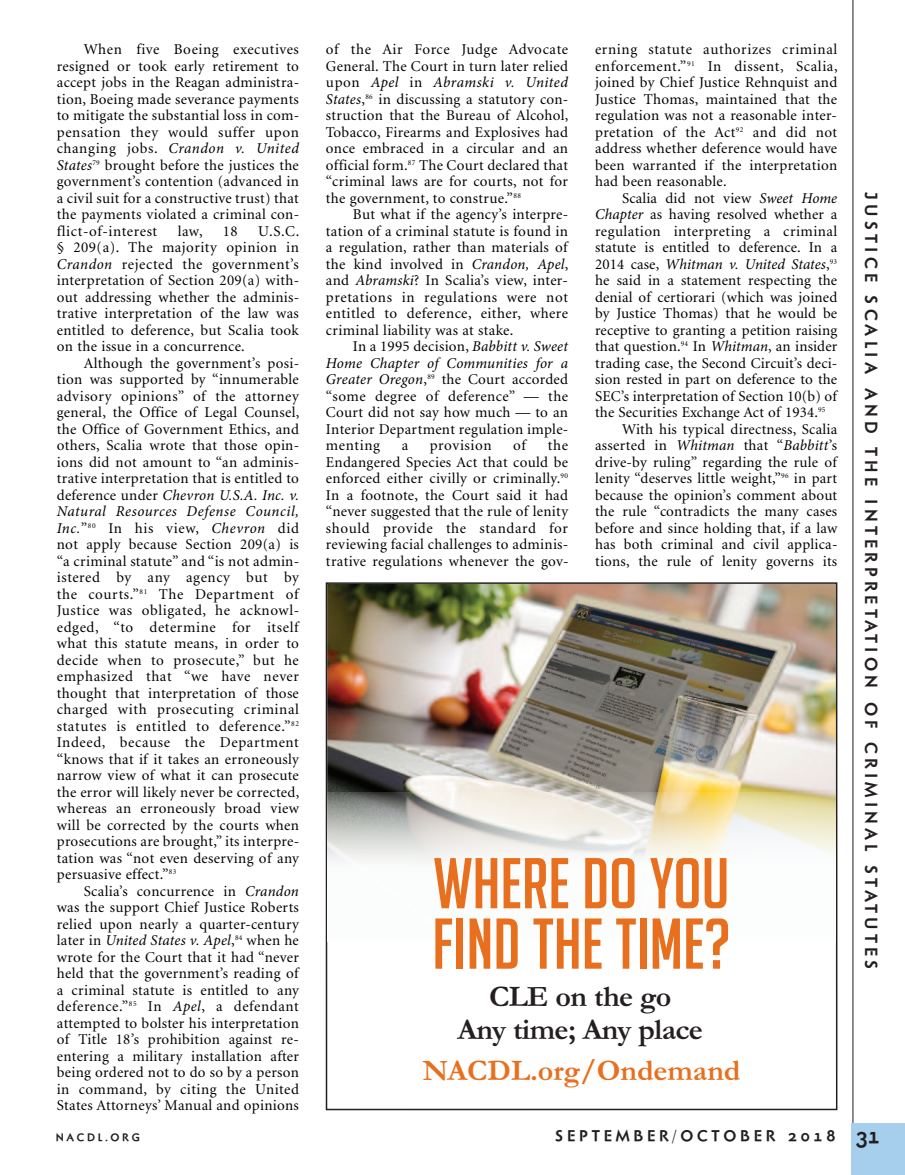
<style>
.page{position:relative;width:905px;height:1175px;background:#fff}
.page>*{position:absolute;margin:0;border:0;box-sizing:border-box;transform-origin:0 0}
.t1{font:69.9px/60.4px "Big Noodle Titling";color:#e86f1e}
.t2{font:700 30px/33px "Garamond";letter-spacing:-.02em;color:#231f20;text-align:center}
.t3{font:700 30px "Garamond";color:#e86f1e}
.t4{font:700 21px "Naniara";color:#231f20;scale:.95 1}
.t5{font:700 16.5px "Naniara";letter-spacing:.25em;color:#231f20}
.t6{font:15px/16.5px "Minion";letter-spacing:.015em;color:#000;text-align:justify}
.t7{font:italic 15px/16.5px "Minion Pro";letter-spacing:.015em;color:#000}
.t8{font:700 15px "Naniara";letter-spacing:.25em;color:#231f20}
.t9{font:15px "Minion";letter-spacing:.04em;color:#000}
.t10{font:700 10.5px "Naniara";letter-spacing:.25em;color:#231f20}
.s1{font-family:"Minion";font-style:normal}
.s2{font-family:"Minion Pro";font-style:italic}
</style>
<div class="page">
<svg style="left:852px;top:0;width:2px;height:1123px;background:#908e8e"></svg>
<div style="left:851px;top:1123px;width:53px;height:51px;background:#a6ceed"></div>
<img style="left:329px;top:585px;width:505px;height:207px">
<div style="left:326px;top:582px;width:511px;height:528px;border:2px solid #231f20"></div>
<svg style="left:327px;top:792px;width:509px;height:149px"></svg>
<p class="t6" style="left:57px;top:42px;width:244px;text-indent:27px">When five Boeing executives resigned or took early retirement to accept jobs in the Reagan administra&shy;tion, Boeing made severance payments to mitigate the substantial loss in com&shy;pensation they would suffer upon</p>
<p class="t7" style="left:57px;top:141px;width:243px"><span class="s1">changing jobs.</span> Crandon v. United</p>
<p class="t6" style="left:57px;top:158px;width:244px"><span class="s2">States</span><sup>79</sup> brought before the justices the government’s contention (advanced in a civil suit for a constructive trust) that the payments violated a criminal con&shy;flict-of-interest</p>
<p class="t6" style="left:178px;top:224px;width:26px">law,</p>
<p class="t6" style="left:223px;top:224px;width:16px">18</p>
<p class="t6" style="left:57px;top:224px;width:244px;text-indent:201px">U.S.C. § 209(a). The majority opinion in <span class="s2">Crandon</span> rejected the government’s interpretation of Section 209(a) with&shy;out addressing whether the adminis&shy;trative interpretation of the law was entitled to deference, but Scalia took on the issue in a concurrence.</p>
<p class="t6" style="left:57px;top:356px;width:244px;text-indent:27px">Although the government’s posi&shy;tion was supported by “innumerable advisory opinions” of the attorney general, the Office of Legal Counsel, the Office of Government Ethics, and others, Scalia wrote that those opin&shy;ions did not amount to “an adminis&shy;trative interpretation that is entitled to</p>
<p class="t7" style="left:57px;top:488px;width:244px"><span class="s1">deference under</span> Chevron U.S.A. Inc. v.<br>Natural Resources Defense Council,</p>
<p class="t6" style="left:57px;top:521px;width:244px"><span class="s2">Inc.</span>”<sup>80</sup> In his view, <span class="s2">Chevron</span> did not apply because Section 209(a) is “a criminal statute” and “is not admin&shy;istered by any agency but by the courts.”<sup>81</sup> The Department of Justice was obligated, he acknowl&shy;edged, “to determine for itself what this statute means, in order to decide when to prosecute,” but he emphasized that “we have never thought that interpretation of those charged with prosecuting criminal statutes is entitled to deference.”<sup>82<br></sup>Indeed, because the Department “knows that if it takes an erroneously narrow view of what it can prosecute the error will likely never be corrected, whereas an erroneously broad view will be corrected by the courts when prosecutions are brought,” its interpre&shy;tation was “not even deserving of any persuasive effect.”<sup>83</sup></p>
<p class="t6" style="left:57px;top:884px;width:244px;text-indent:27px">Scalia’s concurrence in <span class="s2">Crandon </span>was the support Chief Justice Roberts relied upon nearly a quarter-century</p>
<p class="t7" style="left:57px;top:933px;width:244px"><span class="s1">later in</span> United States v. Apel<span class="s1">,</span><sup>84</sup> <span class="s1">when he</span></p>
<p class="t6" style="left:57px;top:950px;width:244px">wrote for the Court that it had “never held that the government’s reading of a criminal statute is entitled to any deference.”<sup>85</sup> In <span class="s2">Apel</span>, a defendant attempted to bolster his interpretation of Title 18’s prohibition against re&shy;entering a military installation after being ordered not to do so by a person in command, by citing the United States Attorneys’ Manual and opinions</p>
<p class="t6" style="left:326px;top:42px;width:244px">of the Air Force Judge Advocate<br>General. The Court in turn later relied</p>
<p class="t7" style="left:326px;top:75px;width:243px"><span class="s1">upon</span> Apel <span class="s1">in</span> Abramski v. United</p>
<p class="t6" style="left:326px;top:92px;width:244px"><span class="s2">States</span>,<sup>86</sup> in discussing a statutory con&shy;struction that the Bureau of Alcohol, Tobacco, Firearms and Explosives had once embraced in a circular and an official form.<sup>87</sup> The Court declared that “criminal laws are for courts, not for the government, to construe.”<sup>88</sup></p>
<p class="t6" style="left:326px;top:207px;width:244px;text-indent:27px">But what if the agency’s interpre&shy;tation of a criminal statute is found in a regulation, rather than materials of the kind involved in <span class="s2">Crandon, Apel</span>, and <span class="s2">Abramski</span>? In Scalia’s view, inter&shy;pretations in regulations were not entitled to deference, either, where criminal liability was at stake.</p>
<p class="t6" style="left:353px;top:339px;width:217px">In a 1995 decision, <span class="s2">Babbitt v. Sweet</span></p>
<p class="t7" style="left:326px;top:356px;width:244px">Home Chapter of Communities for a</p>
<p class="t6" style="left:326px;top:372px;width:244px"><span class="s2">Greater Oregon</span>,<sup>89</sup> the Court accorded “some degree of deference” — the Court did not say how much — to an Interior Department regulation imple&shy;menting</p>
<p class="t6" style="left:326px;top:438px;width:244px;text-indent:222px">the Endangered Species Act that could be enforced either civilly or criminally.<sup>90<br></sup>In a footnote, the Court said it had “never suggested that the rule of lenity should provide the standard for reviewing facial challenges to adminis&shy;trative regulations whenever the gov-</p>
<p class="t6" style="left:401px;top:438px;width:8px">a</p>
<p class="t9" style="left:430px;top:439px;width:63px">provision</p>
<p class="t6" style="left:513px;top:438px;width:14px">of</p>
<p class="t6" style="left:595px;top:42px;width:244px">erning statute authorizes criminal enforcement.”<sup>91</sup> In dissent, Scalia, joined by Chief Justice Rehnquist and Justice Thomas, maintained that the regulation was not a reasonable inter&shy;pretation of the Act<sup>92</sup> and did not address whether deference would have been warranted if the interpretation had been reasonable.</p>
<p class="t6" style="left:595px;top:191px;width:243px;text-indent:27px">Scalia did not view <span class="s2">Sweet Home Chapter</span> as having resolved whether a regulation interpreting a criminal statute is entitled to deference. In a</p>
<p class="t7" style="left:595px;top:257px;width:244px"><span class="s1">2014 case,</span> Whitman v. United States<span class="s1">,</span><sup>93</sup></p>
<p class="t6" style="left:595px;top:273px;width:243px">he said in a statement respecting the</p>
<p class="t6" style="left:595px;top:290px;width:243px">denial of certiorari (which was joined</p>
<p class="t6" style="left:595px;top:306px;width:243px">by Justice Thomas) that he would be</p>
<p class="t6" style="left:595px;top:323px;width:243px">receptive to granting a petition raising</p>
<p class="t6" style="left:595px;top:339px;width:243px">that question.<sup>94</sup> In <span class="s2">Whitman</span>, an insider</p>
<p class="t6" style="left:595px;top:356px;width:244px">trading case, the Second Circuit’s deci-</p>
<p class="t6" style="left:595px;top:372px;width:243px">sion rested in part on deference to the</p>
<p class="t6" style="left:595px;top:389px;width:243px">SEC’s interpretation of Section 10(b) of</p>
<p class="t6" style="left:595px;top:405px;width:232px">the Securities Exchange Act of 1934.<sup>95</sup></p>
<p class="t6" style="left:622px;top:422px;width:216px">With his typical directness, Scalia</p>
<p class="t6" style="left:595px;top:438px;width:243px">asserted in <span class="s2">Whitman</span> that “<span class="s2">Babbitt</span>’s</p>
<p class="t6" style="left:595px;top:455px;width:243px">drive-by ruling” regarding the rule of</p>
<p class="t6" style="left:595px;top:471px;width:243px">lenity “deserves little weight,”<sup>96</sup> in part</p>
<p class="t6" style="left:595px;top:488px;width:244px">because the opinion’s comment about</p>
<p class="t6" style="left:595px;top:504px;width:244px">the rule “contradicts the many cases</p>
<p class="t6" style="left:595px;top:521px;width:244px">before and since holding that, if a law</p>
<p class="t6" style="left:595px;top:537px;width:244px">has both criminal and civil applica-</p>
<p class="t6" style="left:595px;top:554px;width:243px">tions, the rule of lenity governs its</p>
<h1 class="t1" style="left:432px;top:853px;width:300px">WHERE DO YOU<br>FIND THE TIME?</h1>
<h2 class="t2" style="left:457px;top:979px;width:247px">CLE on the go<br>Any time; Any place</h2>
<h2 class="t3" style="left:423px;top:1051px;width:319px">NACDL.org/Ondemand</h2>
<p class="t10" style="left:56px;top:1133px;width:85px">NACDL.ORG</p>
<p class="t8" style="left:555px;top:1129px;width:281px">SEPTEMBER/OCTOBER 2018</p>
<p class="t5" style="left:877px;top:192px;width:778px;rotate:90deg">JUSTICE SCALIA AND THE INTERPRETATION OF CRIMINAL STATUTES</p>
<h3 class="t4" style="left:855px;top:1128px;width:27px">31</h3>
</div>
